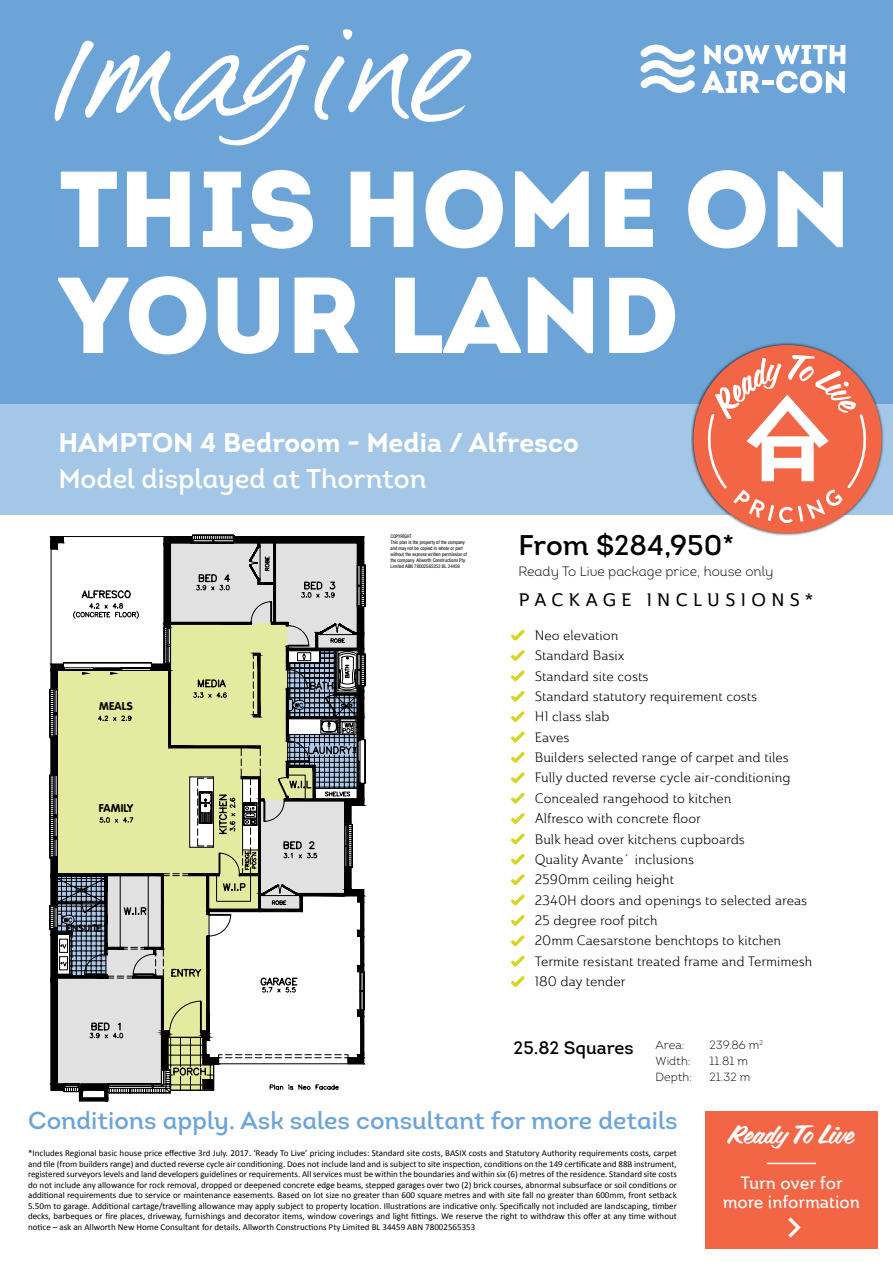
<style>
.page{position:relative;width:893px;height:1263px;background:#fff}
.page>*{position:absolute;margin:0;border:0;box-sizing:border-box;transform-origin:0 0}
.t1{font:148.05px "GFY Michael";color:#fff}
.t2{font:107.7px/106.1px "Intro Black Alt";color:#fff}
.t3{font:28.35px "Intro Regular Alt";color:#000}
.t4{font:700 27px "Intro";color:#fff}
.t5{font:27px "Intro Regular Alt";color:#fff}
.t6{font:25.65px "Coffee Service";color:#fff}
.t7{font:24.6px "Intro Regular Alt";color:#6da4d8}
.t8{font:18px "Ainslie Nor Med";letter-spacing:.3em;color:#000}
.t9{font:18px "Intro";color:#000}
.t10{font:17.7px/18.8px "Ainslie Nor Med";color:#fff;text-align:center}
.t11{font:13.5px/20.4px "Ainslie Nor Boo";color:#000}
.t12{font:13.5px "Intro Light Alt";color:#000}
.t13{font:300 11.85px "Intro";color:#000}
.t14{font:700 11.25px "VAG Rounded Std";letter-spacing:.02em;color:#000}
.t15{font:9px/10.5px "Calibri";color:#000;text-align:justify}
.t16{font:condensed 4.95px/6px "Helvetica Neue LT Pro";color:#000}
.s1{font-family:"Intro";font-weight:300}
</style>
<div class="page">
<div style="left:0;top:0;width:893px;height:515px;background:#6da4d8"></div>
<div style="left:0;top:404px;width:893px;height:111px;background:#a5c7e7"></div>
<svg style="left:640px;top:44px;width:55px;height:49px"></svg>
<svg style="left:704px;top:45px;width:141px;height:19px"></svg>
<svg style="left:702px;top:71px;width:57px;height:22px"></svg>
<div style="left:762px;top:80px;width:11px;height:5px;background:#fff"></div>
<svg style="left:776px;top:71px;width:69px;height:22px"></svg>
<div style="left:691px;top:342px;width:193px;height:194px;background:#000;opacity:.75"></div>
<div style="left:693px;top:345px;width:189px;height:188px;background:#f26645;border-radius:50%"></div>
<svg style="left:704px;top:355px;width:166px;height:168px"></svg>
<svg style="left:511px;top:630px;width:14px;height:11px"></svg>
<svg style="left:511px;top:752px;width:14px;height:11px"></svg>
<svg style="left:511px;top:670px;width:14px;height:11px"></svg>
<svg style="left:511px;top:793px;width:14px;height:11px"></svg>
<svg style="left:511px;top:711px;width:14px;height:11px"></svg>
<svg style="left:511px;top:650px;width:14px;height:11px"></svg>
<svg style="left:511px;top:772px;width:14px;height:11px"></svg>
<svg style="left:511px;top:691px;width:14px;height:11px"></svg>
<svg style="left:511px;top:813px;width:14px;height:11px"></svg>
<svg style="left:511px;top:732px;width:14px;height:11px"></svg>
<svg style="left:511px;top:833px;width:14px;height:11px"></svg>
<svg style="left:511px;top:854px;width:14px;height:11px"></svg>
<svg style="left:511px;top:874px;width:14px;height:11px"></svg>
<svg style="left:511px;top:915px;width:14px;height:11px"></svg>
<svg style="left:511px;top:895px;width:14px;height:11px"></svg>
<svg style="left:511px;top:935px;width:14px;height:11px"></svg>
<svg style="left:511px;top:956px;width:14px;height:11px"></svg>
<svg style="left:511px;top:976px;width:14px;height:11px"></svg>
<svg style="left:49px;top:534px;width:317px;height:567px"></svg>
<div style="left:705px;top:1111px;width:172px;height:137px;background:#f26645"></div>
<hr style="left:767px;top:1163px;width:49px;height:1px;background:#fff">
<svg style="left:788px;top:1217px;width:13px;height:20px"></svg>
<h1 class="t1" style="left:56px;top:-24px;width:414px">Imagine</h1>
<h2 class="t2" style="left:59px;top:155px;width:794px">THIS HOME ON<br>YOUR LAND</h2>
<h3 class="t4" style="left:58px;top:425px;width:522px">HAMPTON 4 Bedroom - Media / Alfresco</h3>
<h3 class="t5" style="left:58px;top:461px;width:370px">Model displayed at Thornton</h3>
<p class="t14" style="left:99px;top:699px;width:35px">MEALS</p>
<p class="t14" style="left:99px;top:801px;width:36px">FAMILY</p>
<p class="t16" style="left:390px;top:533px;width:78px">COPYRIGHT<br>This plan is the property of the company and may not be copied in whole or part without the express written permission of the company. Allworth Constructions Pty.<br>Limited ABN 78002565353 BL 34459</p>
<h3 class="t3" style="left:518px;top:527px;width:217px">From $284,950*</h3>
<h3 class="t12" style="left:518px;top:562px;width:257px">Ready To Live package price, house only</h3>
<h3 class="t8" style="left:519px;top:588px;width:295px">PACKAGE INCLUSIONS*</h3>
<p class="t11" style="left:535px;top:625px;width:279px;text-indent:-16px"><span class="s1">•</span> Neo elevation<br>Standard Basix<br>Standard site costs<br>Standard statutory requirement costs<br>H1 class slab<br>Eaves<br>Builders selected range of carpet and tiles<br>Fully ducted reverse cycle air-conditioning<br>Concealed rangehood to kitchen<br>Alfresco with concrete floor<br>Bulk head over kitchens cupboards<br>Quality Avante´inclusions<br>2590mm ceiling height<br>2340H doors and openings to selected areas<br>25 degree roof pitch<br>20mm Caesarstone benchtops to kitchen<br>Termite resistant treated frame and Termimesh<br>180 day tender</p>
<h3 class="t9" style="left:514px;top:1036px;width:172px">25.82 Squares <sup>Area:</sup></h3>
<h3 class="t13" style="left:710px;top:1037px;width:55px">239.86 m<sup>2</sup></h3>
<h3 class="t13" style="left:656px;top:1054px;width:36px">Width:</h3>
<h3 class="t13" style="left:710px;top:1054px;width:40px">11.81 m</h3>
<h3 class="t13" style="left:656px;top:1070px;width:38px">Depth:</h3>
<h3 class="t13" style="left:710px;top:1070px;width:42px">21.32 m</h3>
<h3 class="t7" style="left:28px;top:1105px;width:651px">Conditions apply. Ask sales consultant for more details</h3>
<p class="t15" style="left:28px;top:1148px;width:650px">*Includes Regional basic house price effective 3rd July. 2017. ‘Ready To Live’ pricing includes: Standard site costs, BASIX costs and Statutory Authority requirements costs, carpet and tile (from builders range) and ducted reverse cycle air conditioning. Does not include land and is subject to site inspection, conditions on the 149 certificate and 88B instrument, registered surveyors levels and land developers guidelines or requirements. All services must be within the boundaries and within six (6) metres of the residence. Standard site costs do not include any allowance for rock removal, dropped or deepened concrete edge beams, stepped garages over two (2) brick courses, abnormal subsurface or soil conditions or additional requirements due to service or maintenance easements. Based on lot size no greater than 600 square metres and with site fall no greater than 600mm, front setback 5.50m to garage. Additional cartage/travelling allowance may apply subject to property location. Illustrations are indicative only. Specifically not included are landscaping, timber decks, barbeques or fire places, driveway, furnishings and decorator items, window coverings and light fittings. We reserve the right to withdraw this offer at any time without notice – ask an Allworth New Home Consultant for details. Allworth Constructions Pty Limited BL 34459 ABN 78002565353</p>
<h3 class="t6" style="left:729px;top:1117px;width:126px">Ready To Live</h3>
<h3 class="t10" style="left:723px;top:1173px;width:139px">Turn over for more information</h3>
</div>
